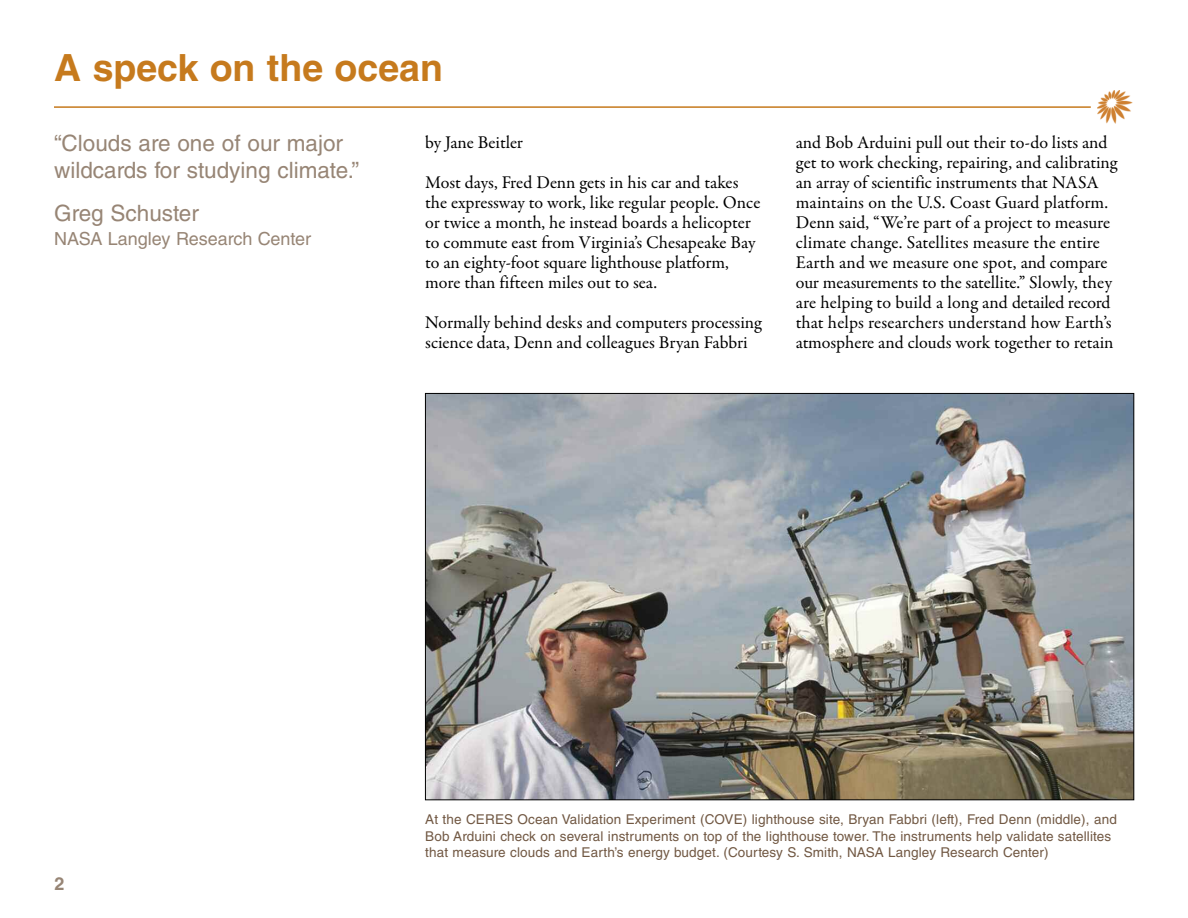
<style>
.page{position:relative;width:1188px;height:918px;background:#fff}
.page>*{position:absolute;margin:0;border:0;box-sizing:border-box;transform-origin:0 0}
.t1{font:700 37.5px "Helvetica LT Std";color:#c67a1d}
.t2{font:22.5px/27px "Helvetica LT Std";color:#978575}
.t3{font:18px/20px "Garamond Premr Pro";color:#000}
.t4{font:18px "Helvetica LT Std";color:#978575}
.t5{font:700 18px "Helvetica LT Std";color:#978575}
.t6{font:13.5px/16.2px "Helvetica LT Std";letter-spacing:.01em;color:#715843}
</style>
<div class="page">
<img style="left:427px;top:395px;width:705px;height:403px">
<hr style="left:54px;top:106px;width:1037px;height:2px;background:#c67a1d">
<img style="left:1097px;top:90px;width:36px;height:34px">
<h1 class="t1" style="left:54px;top:54px;width:390px">A speck on the ocean</h1>
<p class="t2" style="left:54px;top:132px;width:307px">“Clouds are one of our major wildcards for studying climate.”</p>
<p class="t2" style="left:54px;top:201px;width:146px">Greg Schuster</p>
<p class="t4" style="left:54px;top:232px;width:259px">NASA Langley Research Center</p>
<p class="t3" style="left:425px;top:134px;width:99px">by Jane Beitler</p>
<p class="t3" style="left:425px;top:174px;width:337px">Most days, Fred Denn gets in his car and takes the expressway to work, like regular people. Once or twice a month, he instead boards a helicopter to commute east from Virginia’s Chesapeake Bay to an eighty-foot square lighthouse platform, more than fifteen miles out to sea.</p>
<p class="t3" style="left:425px;top:314px;width:338px">Normally behind desks and computers processing science data, Denn and colleagues Bryan Fabbri</p>
<p class="t3" style="left:796px;top:134px;width:323px">and Bob Arduini pull out their to-do lists and get to work checking, repairing, and calibrating an array of scientific instruments that NASA maintains on the U.S. Coast Guard platform.<br>Denn said, “We’re part of a project to measure climate change. Satellites measure the entire Earth and we measure one spot, and compare our measurements to the satellite.” Slowly, they are helping to build a long and detailed record that helps researchers understand how Earth’s atmosphere and clouds work together to retain</p>
<p class="t5" style="left:55px;top:877px;width:12px">2</p>
<p class="t6" style="left:425px;top:813px;width:693px">At the CERES Ocean Validation Experiment (COVE) lighthouse site, Bryan Fabbri (left), Fred Denn (middle), and<br>Bob Arduini check on several instruments on top of the lighthouse tower. The instruments help validate satellites that measure clouds and Earth’s energy budget. (Courtesy S. Smith, NASA Langley Research Center)</p>
</div>
